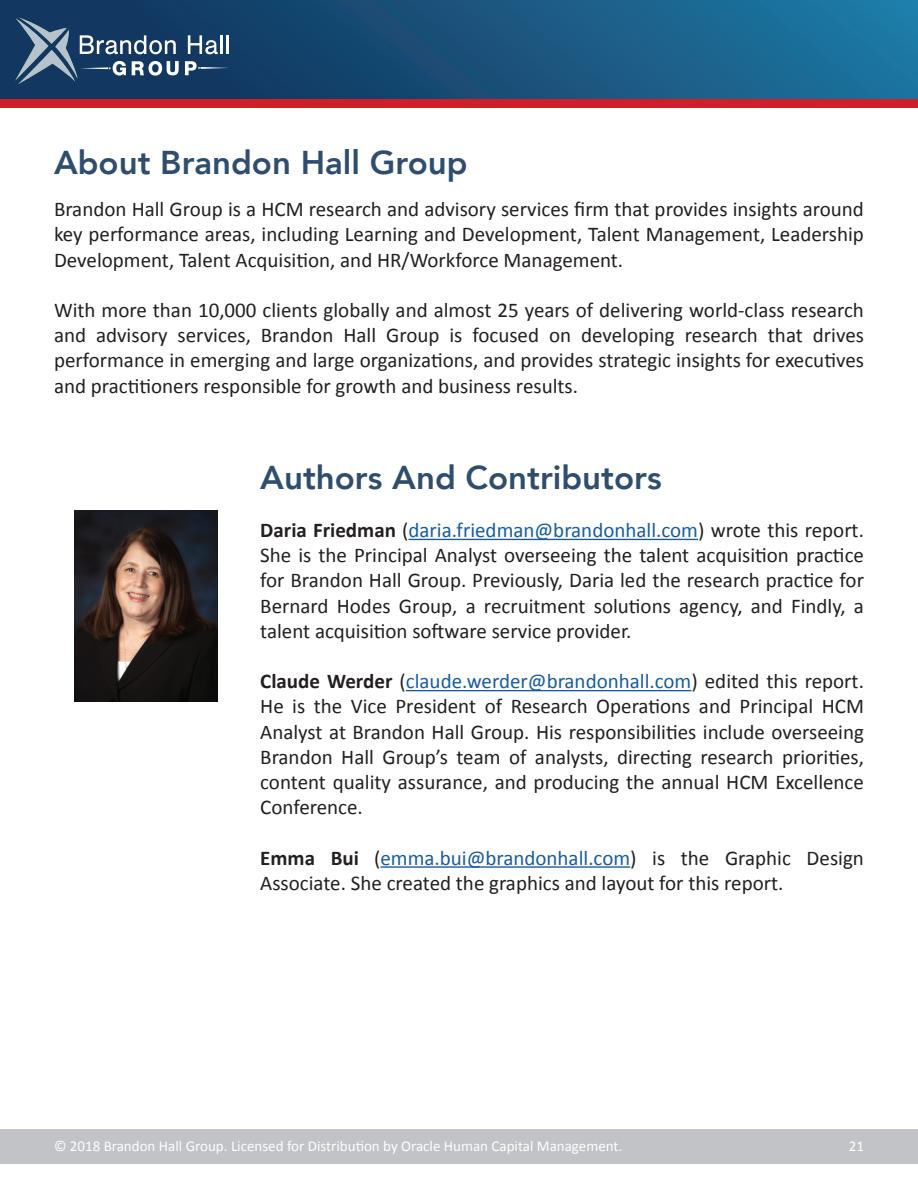
<style>
.page{position:relative;width:918px;height:1188px;background:#fff}
.page>*{position:absolute;margin:0;border:0;box-sizing:border-box;transform-origin:0 0}
.t1{font:800 33px "Avenir";color:#2f4d6d}
.t2{font:21px/25.2px "Calibri";color:#231f20;text-align:justify}
.t3{font:15px "Calibri";color:#fff}
.s1{font-weight:700}
.s2{color:#175d9e}
</style>
<div class="page">
<svg style="left:0;top:0;width:918px;height:99px;background:#18557f"></svg>
<svg style="left:188px;top:35px;width:30px;height:19px"></svg>
<hr style="left:220px;top:35px;width:3px;height:19px;background:#fff">
<hr style="left:226px;top:35px;width:3px;height:19px;background:#fff">
<svg style="left:185px;top:61px;width:44px;height:14px"></svg>
<svg style="left:15px;top:17px;width:164px;height:67px;background:#3e5d7f"></svg>
<div style="left:0;top:99px;width:918px;height:9px;background:#cf2029"></div>
<div style="left:0;top:1130px;width:918px;height:34px;background:#c2c3c6"></div>
<hr style="left:408px;top:539px;width:290px;height:1px;background:#175d9e">
<hr style="left:406px;top:690px;width:285px;height:1px;background:#175d9e">
<hr style="left:380px;top:866px;width:250px;height:2px;background:#175d9e">
<img style="left:75px;top:510px;width:142px;height:192px">
<h1 class="t1" style="left:54px;top:137px;width:415px">About Brandon Hall Group</h1>
<p class="t2" style="left:54px;top:196px;width:811px">Brandon Hall Group is a HCM research and advisory services firm that provides insights around key performance areas, including Learning and Development, Talent Management, Leadership Development, Talent Acquisition, and HR/Workforce Management.</p>
<p class="t2" style="left:54px;top:296px;width:812px">With more than 10,000 clients globally and almost 25 years of delivering world-class research and advisory services, Brandon Hall Group is focused on developing research that drives performance in emerging and large organizations, and provides strategic insights for executives and practitioners responsible for growth and business results.</p>
<h1 class="t1" style="left:260px;top:452px;width:403px">Authors And Contributors</h1>
<p class="t2" style="left:260px;top:517px;width:605px"><span class="s1">Daria Friedman</span> (<span class="s2">daria.friedman@brandonhall.com</span>) wrote this report.<br>She is the Principal Analyst overseeing the talent acquisition practice for Brandon Hall Group. Previously, Daria led the research practice for Bernard Hodes Group, a recruitment solutions agency, and Findly, a talent acquisition software service provider.</p>
<p class="t2" style="left:260px;top:668px;width:605px"><span class="s1">Claude Werder</span> (<span class="s2">claude.werder@brandonhall.com</span>) edited this report.<br>He is the Vice President of Research Operations and Principal HCM Analyst at Brandon Hall Group. His responsibilities include overseeing Brandon Hall Group’s team of analysts, directing research priorities, content quality assurance, and producing the annual HCM Excellence Conference.</p>
<p class="t2" style="left:260px;top:844px;width:605px"><span class="s1">Emma Bui</span> (<span class="s2">emma.bui@brandonhall.com</span>) is the Graphic Design<br>Associate. She created the graphics and layout for this report.</p>
<p class="t3" style="left:54px;top:1137px;width:570px">© 2018 Brandon Hall Group. Licensed for Distribution by Oracle Human Capital Management.</p>
<p class="t3" style="left:849px;top:1137px;width:17px">21</p>
</div>
